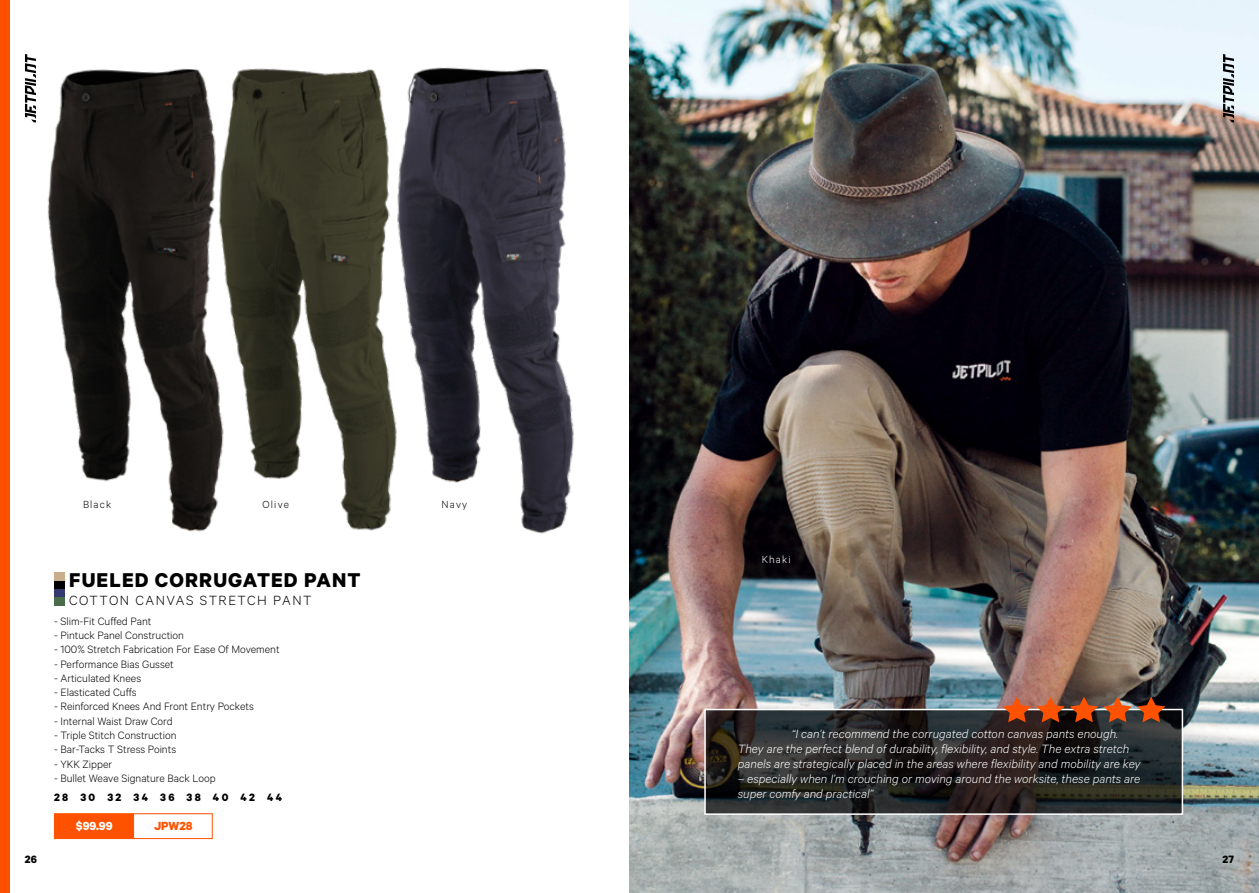
<style>
.page{position:relative;width:1259px;height:893px;background:#fff}
.page>*{position:absolute;margin:0;border:0;box-sizing:border-box;transform-origin:0 0}
.t1{font:700 22.5px "Calibre";letter-spacing:.05em;color:#000}
.t2{font:300 15px "Calibre";letter-spacing:.1em;color:#000}
.t3{font:italic 300 13.5px/15px "Calibre";color:#fff}
.t4{font:700 13.2px "Calibre";color:#fff}
.t5{font:700 13.2px "Calibre";color:#ff5200}
.t6{font:300 12px "Calibre";color:#000}
.t7{font:700 12px "Calibre";letter-spacing:.2em;color:#000}
.t8{font:300 11.55px "Calibre";letter-spacing:.1em;color:#000}
.t9{font:300 11.55px "Calibre";letter-spacing:.1em;color:#fff}
</style>
<div class="page">
<img style="left:629px;top:0;width:630px;height:893px">
<div style="left:54px;top:813px;width:79px;height:26px;background:#ff5200;border:1px solid #ff5200"></div>
<div style="left:133px;top:813px;width:80px;height:26px;border:1px solid #ff5200"></div>
<svg style="left:707px;top:712px;width:473px;height:100px"></svg>
<img style="left:47px;top:68px;width:144px;height:538px">
<img style="left:191px;top:68px;width:178px;height:464px">
<img style="left:369px;top:67px;width:205px;height:467px">
<div style="left:704px;top:709px;width:479px;height:106px;border:2px solid #fff"></div>
<svg style="left:1002px;top:697px;width:62px;height:25px"></svg>
<svg style="left:1070px;top:697px;width:61px;height:25px"></svg>
<svg style="left:1137px;top:697px;width:28px;height:25px"></svg>
<svg style="left:25px;top:54px;width:11px;height:69px"></svg>
<svg style="left:1223px;top:54px;width:11px;height:69px"></svg>
<div style="left:0;top:0;width:9px;height:893px;background:#fc5000"></div>
<p class="t8" style="left:83px;top:498px;width:30px">Black</p>
<p class="t8" style="left:263px;top:498px;width:28px">Olive</p>
<h1 class="t1" style="left:69px;top:566px;width:293px">FUELED CORRUGATED PANT</h1>
<p class="t2" style="left:69px;top:592px;width:244px">COTTON CANVAS STRETCH PANT</p>
<p class="t6" style="left:54px;top:614px;width:99px">- Slim-Fit Cuffed Pant</p>
<p class="t6" style="left:54px;top:628px;width:131px">- Pintuck Panel Construction</p>
<p class="t6" style="left:54px;top:643px;width:227px">- 100% Stretch Fabrication For Ease Of Movement</p>
<p class="t6" style="left:54px;top:657px;width:121px">- Performance Bias Gusset</p>
<p class="t6" style="left:54px;top:671px;width:89px">- Articulated Knees</p>
<p class="t6" style="left:54px;top:685px;width:84px">- Elasticated Cuffs</p>
<p class="t6" style="left:54px;top:700px;width:201px">- Reinforced Knees And Front Entry Pockets</p>
<p class="t6" style="left:54px;top:714px;width:120px">- Internal Waist Draw Cord</p>
<p class="t6" style="left:54px;top:728px;width:124px">- Triple Stitch Construction</p>
<p class="t6" style="left:54px;top:742px;width:124px">- Bar-Tacks T Stress Points</p>
<p class="t6" style="left:54px;top:757px;width:60px">- YKK Zipper</p>
<p class="t6" style="left:54px;top:771px;width:163px">- Bullet Weave Signature Back Loop</p>
<p class="t7" style="left:54px;top:790px;width:230px">28 30 32 34 36 38 40 42 44</p>
<p class="t4" style="left:76px;top:818px;width:38px">$99.99</p>
<p class="t5" style="left:154px;top:818px;width:40px">JPW28</p>
<p class="t8" style="left:441px;top:498px;width:27px">Navy</p>
<p class="t9" style="left:761px;top:552px;width:31px">Khaki</p>
<p class="t3" style="left:738px;top:725px;width:404px;text-indent:54px">“I can’t recommend the corrugated cotton canvas pants enough.<br>They are the perfect blend of durability, flexibility, and style. The extra stretch panels are strategically placed in the areas where flexibility and mobility are key</p>
<p class="t3" style="left:738px;top:770px;width:404px">– especially when I’m crouching or moving around the worksite, these pants are super comfy and practical”</p>
<p class="t7" style="left:25px;top:852px;width:14px">26</p>
<p class="t7" style="left:1222px;top:852px;width:13px">27</p>
</div>
